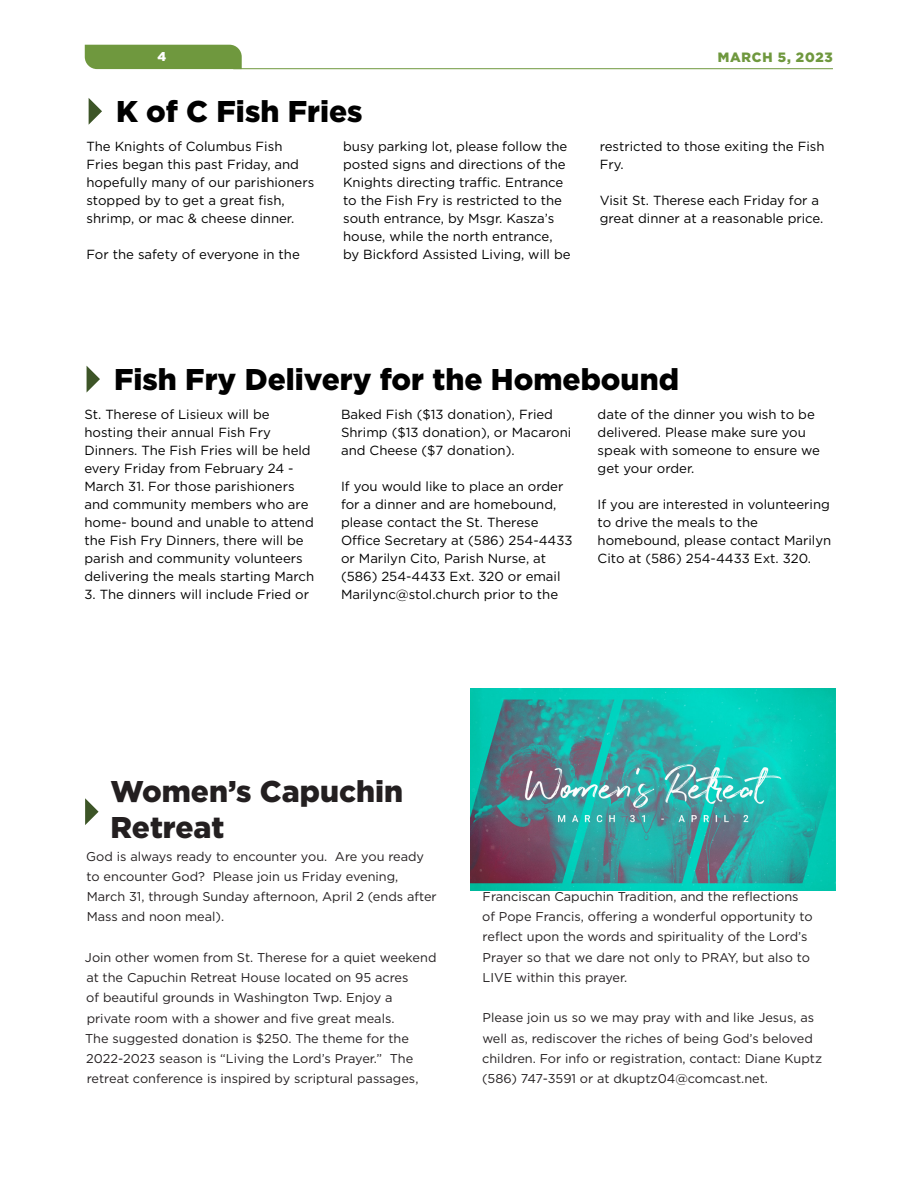
<style>
.page{position:relative;width:918px;height:1188px;background:#fff}
.page>*{position:absolute;margin:0;border:0;box-sizing:border-box;transform-origin:0 0}
.t1{font:900 30px "Gotham";color:#000}
.t2{font:900 30px "Gotham";color:#231f20}
.t3{font:900 13.5px "Gotham";color:#6f983e}
.t4{font:13.2px/18px "Gotham";color:#000}
.t5{font:12.75px/20.2px "Gotham";color:#231f20}
.t6{font:900 12.75px "Gotham";color:#fff}
</style>
<div class="page">
<hr style="left:233px;top:68px;width:600px;height:1px;background:#6f983e">
<div style="left:85px;top:45px;width:157px;height:24px;background:#6f983e"></div>
<svg style="left:89px;top:98px;width:13px;height:27px"></svg>
<svg style="left:87px;top:366px;width:13px;height:26px"></svg>
<svg style="left:85px;top:798px;width:14px;height:27px"></svg>
<img style="left:471px;top:689px;width:365px;height:202px">
<p class="t6" style="left:158px;top:48px;width:10px">4</p>
<p class="t3" style="left:718px;top:48px;width:117px">MARCH 5, 2023</p>
<p class="t1" style="left:116px;top:91px;width:248px">K of C Fish Fries</p>
<p class="t4" style="left:87px;top:137px;width:229px">The Knights of Columbus Fish<br>Fries began this past Friday, and hopefully many of our parishioners stopped by to get a great fish, shrimp, or mac &amp; cheese dinner.</p>
<p class="t4" style="left:87px;top:245px;width:215px">For the safety of everyone in the</p>
<p class="t4" style="left:343px;top:137px;width:229px">busy parking lot, please follow the posted signs and directions of the Knights directing traffic. Entrance to the Fish Fry is restricted to the south entrance, by Msgr. Kasza’s house, while the north entrance, by Bickford Assisted Living, will be</p>
<p class="t4" style="left:600px;top:137px;width:226px">restricted to those exiting the Fish<br>Fry.</p>
<p class="t4" style="left:600px;top:191px;width:225px">Visit St. Therese each Friday for a great dinner at a reasonable price.</p>
<p class="t1" style="left:114px;top:359px;width:566px">Fish Fry Delivery for the Homebound</p>
<p class="t4" style="left:84px;top:405px;width:231px">St. Therese of Lisieux will be hosting their annual Fish Fry<br>Dinners. The Fish Fries will be held every Friday from February 24 -<br>March 31. For those parishioners and community members who are home- bound and unable to attend the Fish Fry Dinners, there will be parish and community volunteers delivering the meals starting March</p>
<p class="t4" style="left:84px;top:585px;width:226px">3. The dinners will include Fried or</p>
<p class="t4" style="left:341px;top:405px;width:232px">Baked Fish ($13 donation), Fried<br>Shrimp ($13 donation), or Macaroni and Cheese ($7 donation).</p>
<p class="t4" style="left:341px;top:477px;width:233px">If you would like to place an order for a dinner and are homebound, please contact the St. Therese<br>Office Secretary at (586) 254-4433 or Marilyn Cito, Parish Nurse, at (586) 254-4433 Ext. 320 or email<br>Marilync@stol.church prior to the</p>
<p class="t4" style="left:598px;top:405px;width:224px">date of the dinner you wish to be delivered. Please make sure you speak with someone to ensure we get your order.</p>
<p class="t4" style="left:598px;top:495px;width:235px">If you are interested in volunteering to drive the meals to the homebound, please contact Marilyn<br>Cito at (586) 254-4433 Ext. 320.</p>
<p class="t2" style="left:111px;top:770px;width:294px">Women’s Capuchin</p>
<p class="t2" style="left:111px;top:806px;width:115px">Retreat</p>
<p class="t5" style="left:86px;top:846px;width:352px">God is always ready to encounter you. Are you ready to encounter God? Please join us Friday evening, March 31, through Sunday afternoon, April 2 (ends after Mass and noon meal).</p>
<p class="t5" style="left:85px;top:947px;width:353px">Join other women from St. Therese for a quiet weekend at the Capuchin Retreat House located on 95 acres<br>of beautiful grounds in Washington Twp. Enjoy a private room with a shower and five great meals.<br>The suggested donation is $250. The theme for the 2022-2023 season is “Living the Lord’s Prayer.” The retreat conference is inspired by scriptural passages,</p>
<p class="t5" style="left:482px;top:886px;width:332px">Franciscan Capuchin Tradition, and the reflections of Pope Francis, offering a wonderful opportunity to reflect upon the words and spirituality of the Lord’s Prayer so that we dare not only to PRAY, but also to LIVE within this prayer.</p>
<p class="t5" style="left:482px;top:1007px;width:342px">Please join us so we may pray with and like Jesus, as well as, rediscover the riches of being God’s beloved children. For info or registration, contact: Diane Kuptz (586) 747-3591 or at dkuptz04@comcast.net.</p>
</div>
